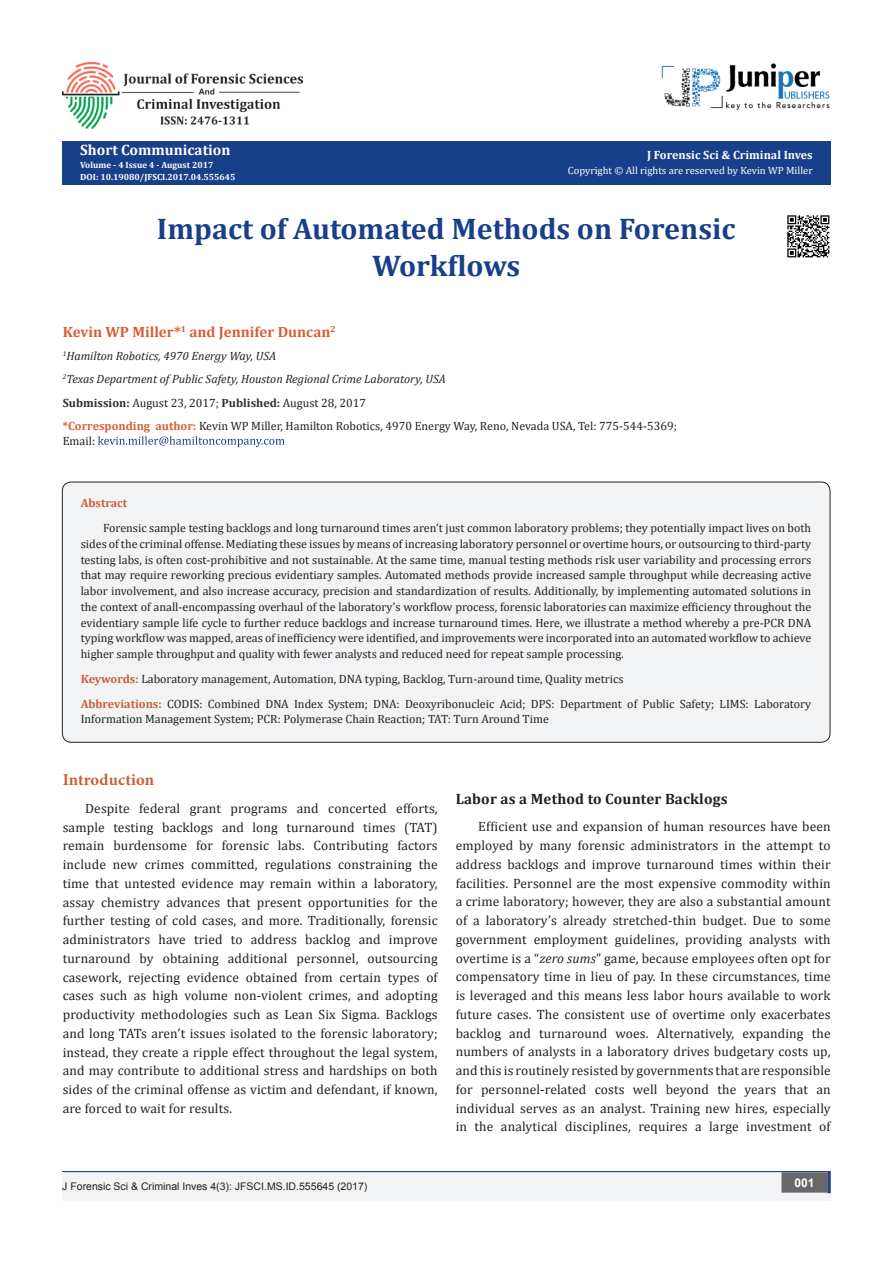
<style>
.page{position:relative;width:893px;height:1263px;background:#fff}
.page>*{position:absolute;margin:0;border:0;box-sizing:border-box;transform-origin:0 0}
.t1{font:700 30px/37.5px "Cambria";color:#183f89;text-align:center}
.t2{font:700 16.5px "Minion Pro";letter-spacing:.005em;color:#ca5f37}
.t3{font:700 15px "Cambria";color:#d55f37}
.t4{font:700 15px "Cambria";letter-spacing:.01em;color:#231f20}
.t5{font:700 15px "Cambria";color:#fff}
.t6{font:13.5px/18.8px "Cambria";letter-spacing:.01em;color:#231f20;text-align:justify}
.t7{font:12px/15.8px "Cambria";color:#231f20}
.t8{font:italic 12px "Cambria";color:#231f20}
.t9{font:700 12px "Cambria";color:#fff}
.t10{font:700 12px "Cambria";color:#ca5f37}
.t11{font:700 12px "Arial";color:#fff}
.t12{font:10.5px "Arial";color:#231f20}
.t13{font:10.5px "Cambria";color:#fff}
.t14{font:700 9px "Cambria";color:#fff}
.s1{font-weight:700;color:#312f30}
.s2{font-weight:700;color:#d55f37}
.s3{font-weight:700;color:#ca5f37}
.s4{font-style:italic}
</style>
<div class="page">
<div style="left:62px;top:142px;width:769px;height:43px;background:#183f89"></div>
<svg style="left:98px;top:436px;width:187px;height:11px"></svg>
<img style="left:662px;top:63px;width:168px;height:47px">
<div style="left:62px;top:1172px;width:769px;height:29px;background:#f2f3f4"></div>
<div style="left:782px;top:1173px;width:45px;height:19px;background:#68676a"></div>
<div style="left:781px;top:1172px;width:46px;height:20px;border:2px solid #68676a"></div>
<svg style="left:827px;top:1172px;width:4px;height:21px"></svg>
<hr style="left:62px;top:1171px;width:769px;height:1px;background:#253f8e">
<img style="left:62px;top:62px;width:241px;height:67px">
<div style="left:62px;top:482px;width:768px;height:260px;background:#f2f3f4;border-radius:9px"></div>
<div style="left:62px;top:482px;width:768px;height:261px;border:1px solid #231f20;border-radius:9px"></div>
<img style="left:787px;top:215px;width:43px;height:43px">
<p class="t5" style="left:80px;top:140px;width:152px">Short Communication</p>
<p class="t14" style="left:80px;top:158px;width:135px">Volume - 4 Issue 4 - August 2017</p>
<p class="t14" style="left:80px;top:171px;width:157px">DOI: 10.19080/JFSCI.2017.04.555645</p>
<p class="t9" style="left:647px;top:146px;width:167px">J Forensic Sci &amp; Criminal Inves</p>
<p class="t13" style="left:568px;top:165px;width:246px">Copyright © All rights are reserved by Kevin WP Miller</p>
<p class="t1" style="left:157px;top:209px;width:580px">Impact of Automated Methods on Forensic<br>Workflows</p>
<p class="t3" style="left:63px;top:321px;width:274px">Kevin WP Miller*<sup>1</sup> and Jennifer Duncan<sup>2</sup></p>
<p class="t8" style="left:63px;top:347px;width:215px"><sup>1</sup>Hamilton Robotics, 4970 Energy Way, USA</p>
<p class="t8" style="left:63px;top:371px;width:385px"><sup>2</sup>Texas Department of Public Safety, Houston Regional Crime Laboratory, USA</p>
<p class="t7" style="left:63px;top:395px;width:305px"><span class="s1">Submission:</span> August 23, 2017; <span class="s1">Published:</span> August 28, 2017</p>
<p class="t7" style="left:63px;top:419px;width:616px;line-height:14.4px"><span class="s2">*Corresponding author:</span> Kevin WP Miller, Hamilton Robotics, 4970 Energy Way, Reno, Nevada USA, Tel: 775-544-5369;<br>Email:</p>
<p class="t10" style="left:81px;top:495px;width:48px">Abstract</p>
<p class="t7" style="left:81px;top:520px;width:732px;text-align:justify;text-indent:23px">Forensic sample testing backlogs and long turnaround times aren’t just common laboratory problems; they potentially impact lives on both sides of the criminal offense. Mediating these issues by means of increasing laboratory personnel or overtime hours, or outsourcing to third-party testing labs, is often cost-prohibitive and not sustainable. At the same time, manual testing methods risk user variability and processing errors that may require reworking precious evidentiary samples. Automated methods provide increased sample throughput while decreasing active labor involvement, and also increase accuracy, precision and standardization of results. Additionally, by implementing automated solutions in the context of anall-encompassing overhaul of the laboratory’s workflow process, forensic laboratories can maximize efficiency throughout the evidentiary sample life cycle to further reduce backlogs and increase turnaround times. Here, we illustrate a method whereby a pre-PCR DNA typing workflow was mapped, areas of inefficiency were identified, and improvements were incorporated into an automated workflow to achieve higher sample throughput and quality with fewer analysts and reduced need for repeat sample processing.</p>
<p class="t7" style="left:81px;top:671px;width:544px"><span class="s3">Keywords:</span> Laboratory management, Automation, DNA typing, Backlog, Turn-around time, Quality metrics</p>
<p class="t7" style="left:81px;top:696px;width:732px"><span class="s3">Abbreviations:</span> CODIS: Combined DNA Index System; DNA: Deoxyribonucleic Acid; DPS: Department of Public Safety; LIMS: Laboratory<br>Information Management System; PCR: Polymerase Chain Reaction; TAT: Turn Around Time</p>
<p class="t2" style="left:63px;top:768px;width:93px">Introduction</p>
<p class="t6" style="left:63px;top:799px;width:377px;text-indent:22px">Despite federal grant programs and concerted efforts, sample testing backlogs and long turnaround times (TAT) remain burdensome for forensic labs. Contributing factors include new crimes committed, regulations constraining the time that untested evidence may remain within a laboratory, assay chemistry advances that present opportunities for the further testing of cold cases, and more. Traditionally, forensic administrators have tried to address backlog and improve turnaround by obtaining additional personnel, outsourcing casework, rejecting evidence obtained from certain types of cases such as high volume non-violent crimes, and adopting productivity methodologies such as Lean Six Sigma. Backlogs and long TATs aren’t issues isolated to the forensic laboratory; instead, they create a ripple effect throughout the legal system, and may contribute to additional stress and hardships on both sides of the criminal offense as victim and defendant, if known, are forced to wait for results.</p>
<p class="t4" style="left:456px;top:788px;width:273px">Labor as a Method to Counter Backlogs</p>
<p class="t6" style="left:456px;top:817px;width:377px;text-indent:22px">Efficient use and expansion of human resources have been employed by many forensic administrators in the attempt to address backlogs and improve turnaround times within their facilities. Personnel are the most expensive commodity within a crime laboratory; however, they are also a substantial amount of a laboratory’s already stretched-thin budget. Due to some government employment guidelines, providing analysts with overtime is a “<span class="s4">zero sums</span>” game, because employees often opt for compensatory time in lieu of pay. In these circumstances, time is leveraged and this means less labor hours available to work future cases. The consistent use of overtime only exacerbates backlog and turnaround woes. Alternatively, expanding the numbers of analysts in a laboratory drives budgetary costs up, and this is routinely resisted by governments that are responsible for personnel-related costs well beyond the years that an individual serves as an analyst. Training new hires, especially in the analytical disciplines, requires a large investment of</p>
<p class="t12" style="left:62px;top:1180px;width:307px">J Forensic Sci &amp; Criminal Inves 4(3): JFSCI.MS.ID.555645 (2017)</p>
<p class="t11" style="left:794px;top:1174px;width:22px">001</p>
</div>
